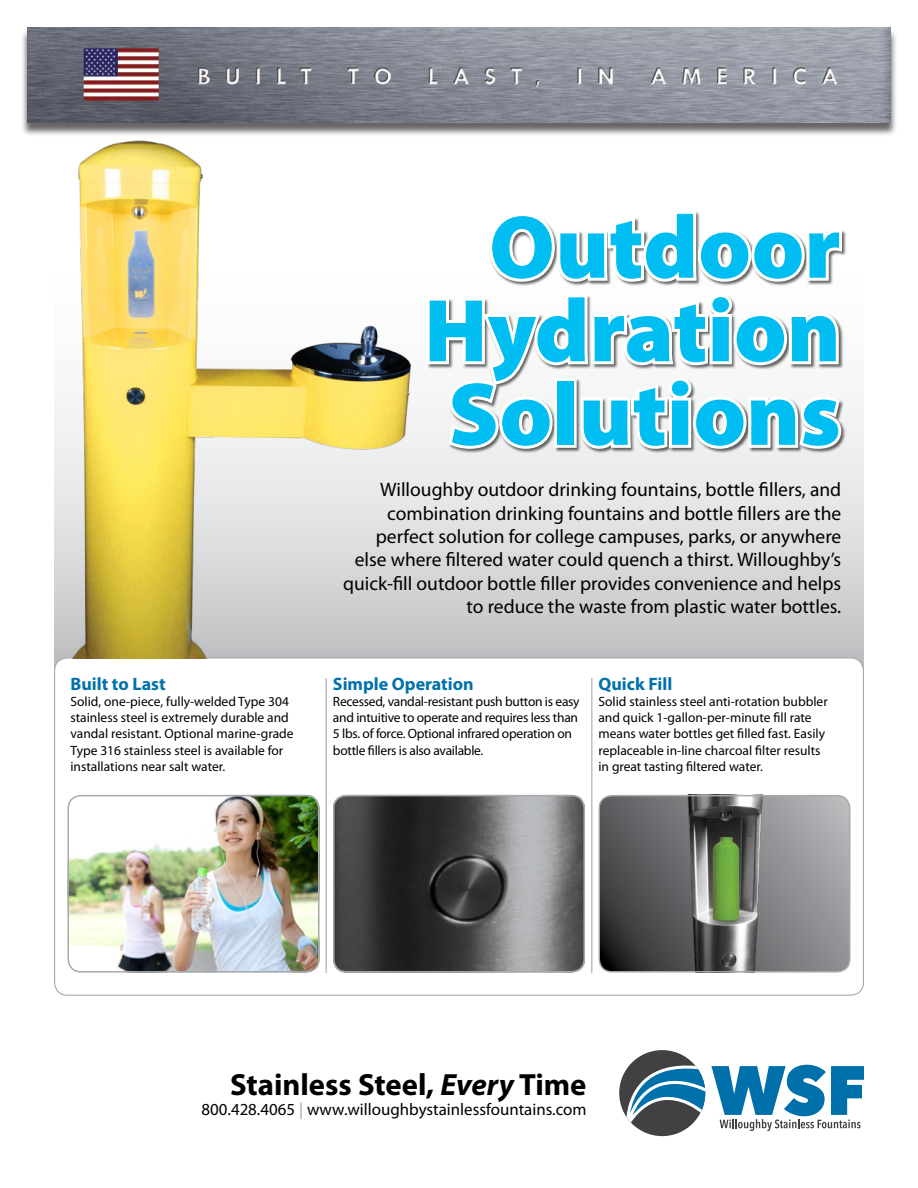
<style>
.page{position:relative;width:918px;height:1188px;background:#fff}
.page>*{position:absolute;margin:0;border:0;box-sizing:border-box;transform-origin:0 0}
.t1{font:900 90px/83.6px "Myriad Pro";color:#00bdf2;text-align:justify}
.t2{font:700 30.75px "Myriad Pro";color:#000}
.t3{font:19.5px/23.4px "Myriad Pro";color:#000;text-align:right}
.t4{font:700 18px "Myriad Pro";color:#0071ab}
.t5{font:16.95px "Myriad Pro";color:#000}
.t6{font:13.5px/16.2px "Myriad Pro";color:#000}
.t7{font:13.5px/16.2px "Myriad Pro";letter-spacing:-.02em;color:#000}
.s1{font-style:italic}
.s2{font-weight:700;color:#bcbec0}
</style>
<div class="page">
<svg style="left:54px;top:398px;width:810px;height:268px;background:#d8dadb"></svg>
<div style="left:21px;top:29px;width:876px;height:108px;background:#000;opacity:.6"></div>
<img style="left:27px;top:27px;width:864px;height:96px">
<svg style="left:438px;top:212px;width:407px;height:241px"></svg>
<div style="left:55px;top:658px;width:808px;height:337px;background:#fff;border-radius:13px"></div>
<hr style="left:326px;top:678px;width:1px;height:295px;background:#a7a9ac">
<hr style="left:591px;top:678px;width:1px;height:295px;background:#a7a9ac">
<img style="left:70px;top:795px;width:250px;height:175px">
<div style="left:67px;top:795px;width:252px;height:178px;border:2px solid #a7a9ac;border-radius:13px"></div>
<img style="left:333px;top:795px;width:252px;height:175px">
<div style="left:333px;top:795px;width:252px;height:178px;border:2px solid #a7a9ac;border-radius:13px"></div>
<svg style="left:601px;top:796px;width:249px;height:174px;background:#717275"></svg>
<img style="left:659px;top:798px;width:131px;height:172px">
<div style="left:598px;top:795px;width:252px;height:178px;border:2px solid #a7a9ac;border-radius:13px"></div>
<img style="left:60px;top:134px;width:378px;height:525px">
<svg style="left:711px;top:1065px;width:153px;height:66px"></svg>
<div style="left:619px;top:1050px;width:86px;height:86px;background:#414042;border-radius:50%"></div>
<svg style="left:626px;top:1062px;width:79px;height:61px"></svg>
<h1 class="t1" style="left:424px;top:202px;width:418px;text-indent:65px">Outdoor Hydration Solutions</h1>
<h3 class="t4" style="left:70px;top:672px;width:97px">Built to Last</h3>
<p class="t6" style="left:70px;top:694px;width:225px">Solid, one-piece, fully-welded Type 304 stainless steel is extremely durable and vandal resistant. Optional marine-grade Type 316 stainless steel is available for installations near salt water.</p>
<p class="t3" style="left:343px;top:478px;width:500px">Willoughby outdoor drinking fountains, bottle fillers, and combination drinking fountains and bottle fillers are the perfect solution for college campuses, parks, or anywhere else where filtered water could quench a thirst. Willoughby’s quick-fill outdoor bottle filler provides convenience and helps to reduce the waste from plastic water bottles.</p>
<h3 class="t4" style="left:333px;top:672px;width:142px">Simple Operation</h3>
<p class="t7" style="left:333px;top:694px;width:248px">Recessed, vandal-resistant push button is easy and intuitive to operate and requires less than 5 lbs. of force. Optional infrared operation on bottle fillers is also available.</p>
<h3 class="t4" style="left:598px;top:672px;width:75px">Quick Fill</h3>
<p class="t6" style="left:598px;top:694px;width:231px">Solid stainless steel anti-rotation bubbler and quick 1-gallon-per-minute fill rate means water bottles get filled fast. Easily replaceable in-line charcoal filter results in great tasting filtered water.</p>
<h2 class="t2" style="left:230px;top:1064px;width:358px">Stainless Steel, <span class="s1">Every</span> Time</h2>
<p class="t5" style="left:202px;top:1100px;width:386px">800.428.4065 <span class="s2">|</span> www.willoughbystainlessfountains.com</p>
</div>
